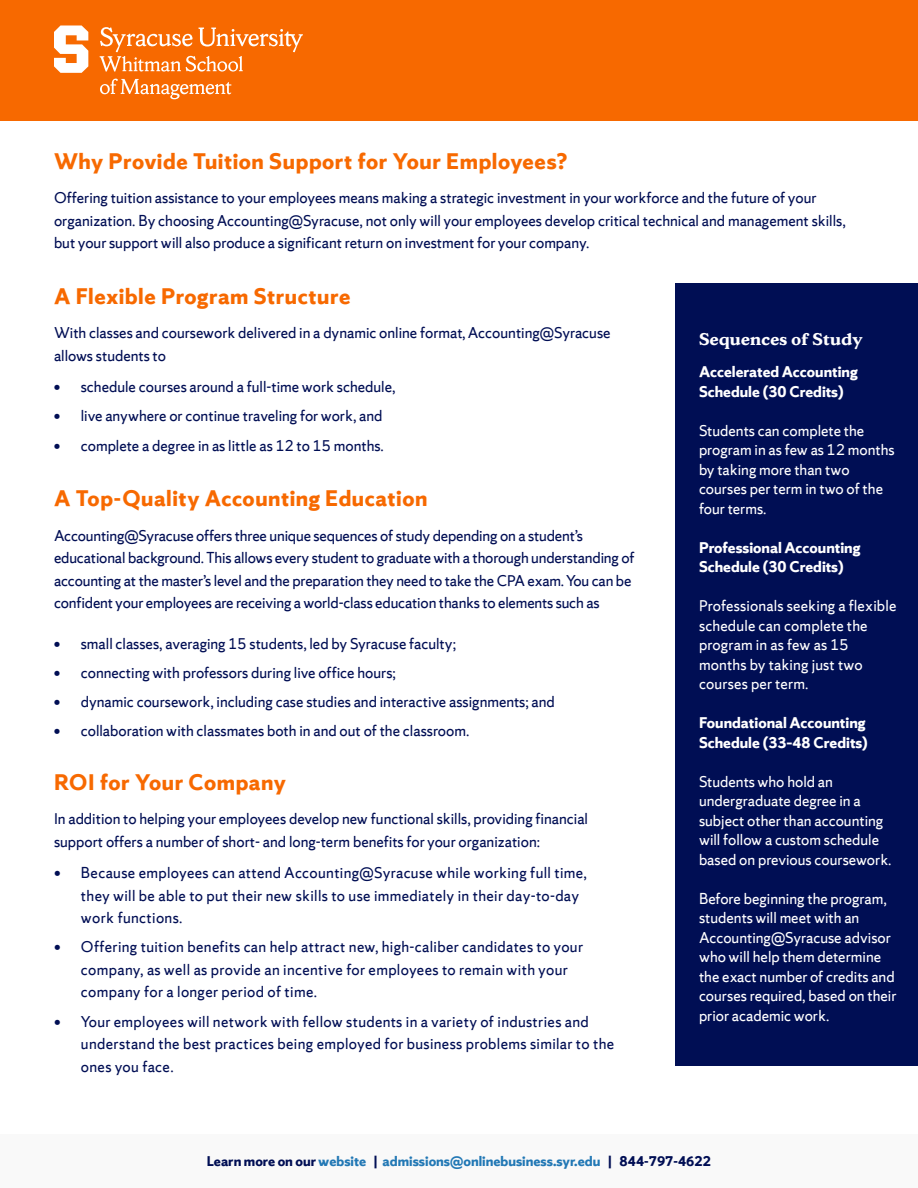
<style>
.page{position:relative;width:918px;height:1188px;background:#fff}
.page>*{position:absolute;margin:0;border:0;box-sizing:border-box;transform-origin:0 0}
.t1{font:700 24px "Sherman Sans";letter-spacing:.025em;color:#f76900}
.t2{font:700 18px "Sherman Serif";letter-spacing:.015em;color:#fff}
.t3{font:16.5px/22.5px "Sherman Sans";color:#000e54}
.t4{font:16.5px/19.5px "Sherman Sans";color:#fff}
.t5{font:16.5px/22.5px "Sherman Sans";letter-spacing:.02em;color:#000e54}
.t6{font:700 16.5px/19.5px "Sherman Sans";color:#fff}
.t7{font:700 15px "Sherman Sans";color:#2278b5}
.s1{color:#000e54}
</style>
<div class="page">
<div style="left:0;top:0;width:918px;height:122px;background:#f76900"></div>
<svg style="left:100px;top:79px;width:131px;height:20px"></svg>
<svg style="left:100px;top:27px;width:203px;height:45px"></svg>
<svg style="left:54px;top:26px;width:34px;height:47px"></svg>
<div style="left:0;top:1134px;width:918px;height:54px;background:#f9f9f9"></div>
<div style="left:675px;top:284px;width:243px;height:782px;background:#000e54"></div>
<h1 class="t1" style="left:54px;top:146px;width:515px">Why Provide Tuition Support for Your Employees?</h1>
<p class="t3" style="left:54px;top:186px;width:793px">Offering tuition assistance to your employees means making a strategic investment in your workforce and the future of your organization. By choosing Accounting@Syracuse, not only will your employees develop critical technical and management skills, but your support will also produce a significant return on investment for your company.</p>
<h1 class="t1" style="left:54px;top:281px;width:298px">A Flexible Program Structure</h1>
<p class="t3" style="left:54px;top:321px;width:558px">With classes and coursework delivered in a dynamic online format, Accounting@Syracuse allows students to</p>
<p class="t3" style="left:54px;top:375px;width:343px">• schedule courses around a full-time work schedule,</p>
<p class="t3" style="left:54px;top:405px;width:330px">• live anywhere or continue traveling for work, and</p>
<p class="t3" style="left:54px;top:434px;width:332px">• complete a degree in as little as 12 to 15 months.</p>
<h1 class="t1" style="left:54px;top:484px;width:375px">A Top-Quality Accounting Education</h1>
<p class="t3" style="left:54px;top:524px;width:582px">Accounting@Syracuse offers three unique sequences of study depending on a student’s educational background. This allows every student to graduate with a thorough understanding of accounting at the master’s level and the preparation they need to take the CPA exam. You can be confident your employees are receiving a world-class education thanks to elements such as</p>
<p class="t3" style="left:54px;top:632px;width:404px">• small classes, averaging 15 students, led by Syracuse faculty;</p>
<p class="t3" style="left:54px;top:661px;width:344px">• connecting with professors during live office hours;</p>
<p class="t3" style="left:54px;top:690px;width:503px">• dynamic coursework, including case studies and interactive assignments; and</p>
<p class="t3" style="left:54px;top:720px;width:417px">• collaboration with classmates both in and out of the classroom.</p>
<h1 class="t1" style="left:54px;top:767px;width:233px">ROI for Your Company</h1>
<p class="t3" style="left:54px;top:807px;width:536px">In addition to helping your employees develop new functional skills, providing financial support offers a number of short- and long-term benefits for your organization:</p>
<p class="t5" style="left:81px;top:861px;width:507px;text-indent:-27px">• Because employees can attend Accounting@Syracuse while working full time, they will be able to put their new skills to use immediately in their day-to-day work functions.</p>
<p class="t5" style="left:81px;top:936px;width:504px;text-indent:-27px">• Offering tuition benefits can help attract new, high-caliber candidates to your company, as well as provide an incentive for employees to remain with your company for a longer period of time.</p>
<p class="t5" style="left:81px;top:1010px;width:535px;text-indent:-27px">• Your employees will network with fellow students in a variety of industries and understand the best practices being employed for business problems similar to the ones you face.</p>
<p class="t2" style="left:699px;top:328px;width:165px">Sequences of Study</p>
<p class="t6" style="left:699px;top:362px;width:160px">Accelerated Accounting<br>Schedule (30 Credits)</p>
<p class="t4" style="left:699px;top:420px;width:197px">Students can complete the program in as few as 12 months by taking more than two courses per term in two of the four terms.</p>
<p class="t6" style="left:699px;top:537px;width:163px">Professional Accounting<br>Schedule (30 Credits)</p>
<p class="t4" style="left:699px;top:596px;width:199px">Professionals seeking a flexible schedule can complete the program in as few as 15 months by taking just two courses per term.</p>
<p class="t6" style="left:699px;top:713px;width:170px">Foundational Accounting<br>Schedule (33–48 Credits)</p>
<p class="t4" style="left:699px;top:771px;width:194px">Students who hold an undergraduate degree in a subject other than accounting will follow a custom schedule based on previous coursework.</p>
<p class="t4" style="left:699px;top:888px;width:199px">Before beginning the program, students will meet with an<br>Accounting@Syracuse advisor who will help them determine the exact number of credits and courses required, based on their prior academic work.</p>
<p class="t7" style="left:207px;top:1152px;width:506px"><span class="s1">Learn more on our</span> website <span class="s1">|</span> admissions@onlinebusiness.syr.edu <span class="s1">| 844-797-4622</span></p>
</div>
